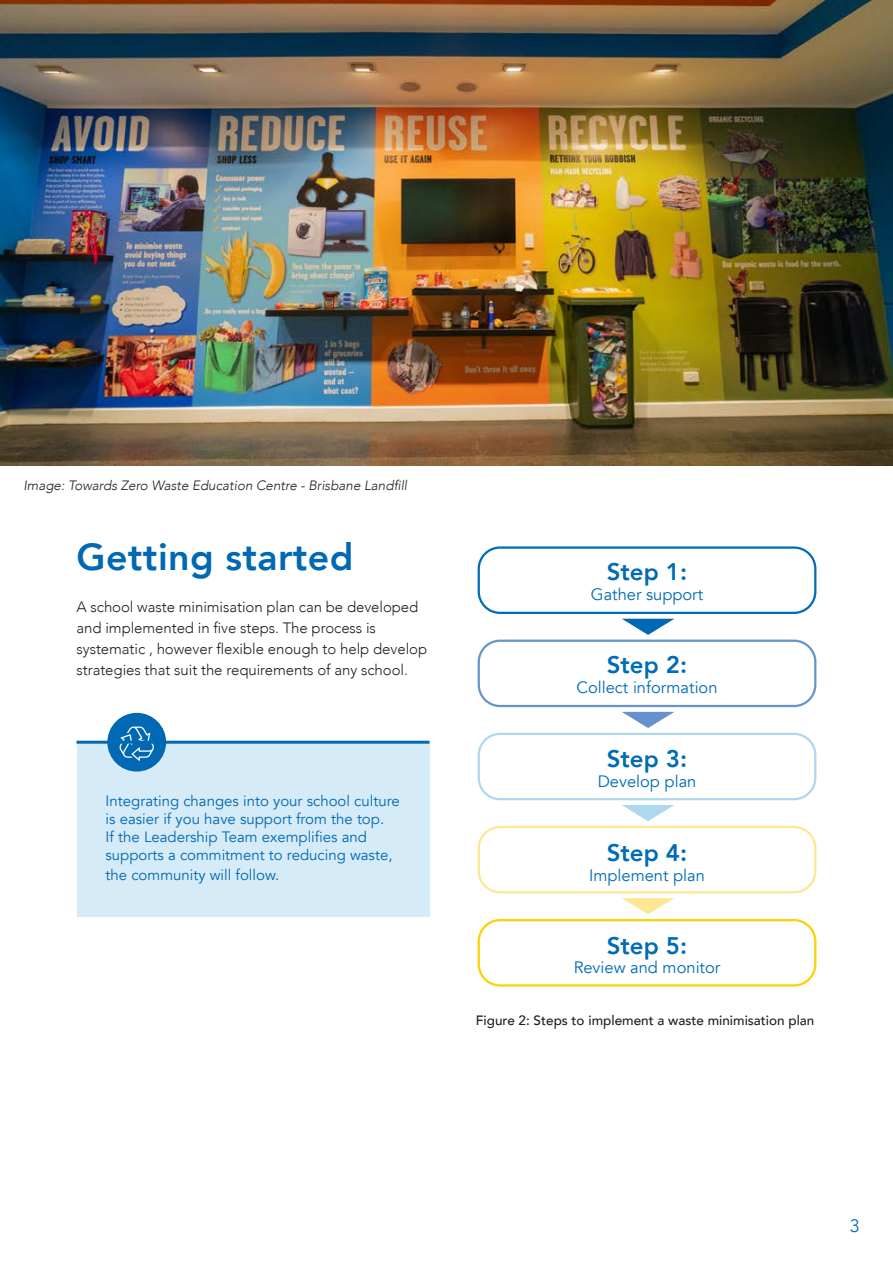
<style>
.page{position:relative;width:893px;height:1263px;background:#fff}
.page>*{position:absolute;margin:0;border:0;box-sizing:border-box;transform-origin:0 0}
.t1{font:800 37.5px "Avenir";letter-spacing:.01em;color:#0168b3}
.t2{font:800 24px "Avenir";color:#006bb6}
.t3{font:18px "Avenir";color:#006bb6}
.t4{font:16.5px "Avenir";color:#006bb6}
.t5{font:300 15px/21px "Avenir";letter-spacing:-.005em;color:#231f20}
.t6{font:15px/18px "Avenir";color:#0168b3}
.t7{font:italic 300 13.5px "Avenir";color:#231f20}
.t8{font:500 13.5px "Avenir";color:#231f20}
</style>
<div class="page">
<div style="left:77px;top:744px;width:352px;height:172px;background:#d5ebf7"></div>
<img style="left:0;top:0;width:893px;height:466px">
<div style="left:107px;top:713px;width:59px;height:58px;background:#0168b3;border-radius:50%"></div>
<svg style="left:119px;top:726px;width:35px;height:35px"></svg>
<div style="left:478px;top:546px;width:338px;height:68px;border:2px solid #006bb6;border-radius:21px"></div>
<div style="left:478px;top:640px;width:338px;height:67px;border:2px solid #6794cd;border-radius:21px"></div>
<div style="left:478px;top:733px;width:338px;height:67px;border:2px solid #aed7f0;border-radius:21px"></div>
<div style="left:478px;top:826px;width:338px;height:67px;border:2px solid #ffe694;border-radius:21px"></div>
<div style="left:478px;top:919px;width:338px;height:67px;border:2px solid #fed105;border-radius:21px"></div>
<svg style="left:622px;top:619px;width:52px;height:16px"></svg>
<svg style="left:622px;top:712px;width:52px;height:16px"></svg>
<svg style="left:622px;top:805px;width:52px;height:16px"></svg>
<svg style="left:622px;top:898px;width:52px;height:16px"></svg>
<hr style="left:77px;top:741px;width:352px;height:3px;background:#0168b3">
<p class="t7" style="left:23px;top:478px;width:385px">Image: Towards Zero Waste Education Centre - Brisbane Landfill</p>
<h2 class="t1" style="left:77px;top:528px;width:278px">Getting started</h2>
<p class="t5" style="left:77px;top:597px;width:352px">A school waste minimisation plan can be developed and implemented in five steps. The process is systematic , however flexible enough to help develop strategies that suit the requirements of any school.</p>
<p class="t6" style="left:106px;top:792px;width:296px">Integrating changes into your school culture is easier if you have support from the top.<br>If the Leadership Team exemplifies and supports a commitment to reducing waste,</p>
<p class="t6" style="left:106px;top:866px;width:175px">the community will follow.</p>
<p class="t2" style="left:607px;top:553px;width:82px">Step 1:</p>
<p class="t4" style="left:591px;top:584px;width:114px">Gather support</p>
<p class="t2" style="left:607px;top:646px;width:82px">Step 2:</p>
<p class="t4" style="left:576px;top:677px;width:143px">Collect information</p>
<p class="t2" style="left:607px;top:740px;width:82px">Step 3:</p>
<p class="t4" style="left:598px;top:771px;width:100px">Develop plan</p>
<p class="t2" style="left:607px;top:834px;width:82px">Step 4:</p>
<p class="t4" style="left:589px;top:865px;width:117px">Implement plan</p>
<p class="t2" style="left:607px;top:926px;width:82px">Step 5:</p>
<p class="t4" style="left:574px;top:958px;width:148px">Review and monitor</p>
<p class="t8" style="left:476px;top:1008px;width:340px">Figure 2: Steps to implement a waste minimisation plan</p>
<p class="t3" style="left:850px;top:1215px;width:12px">3</p>
</div>
